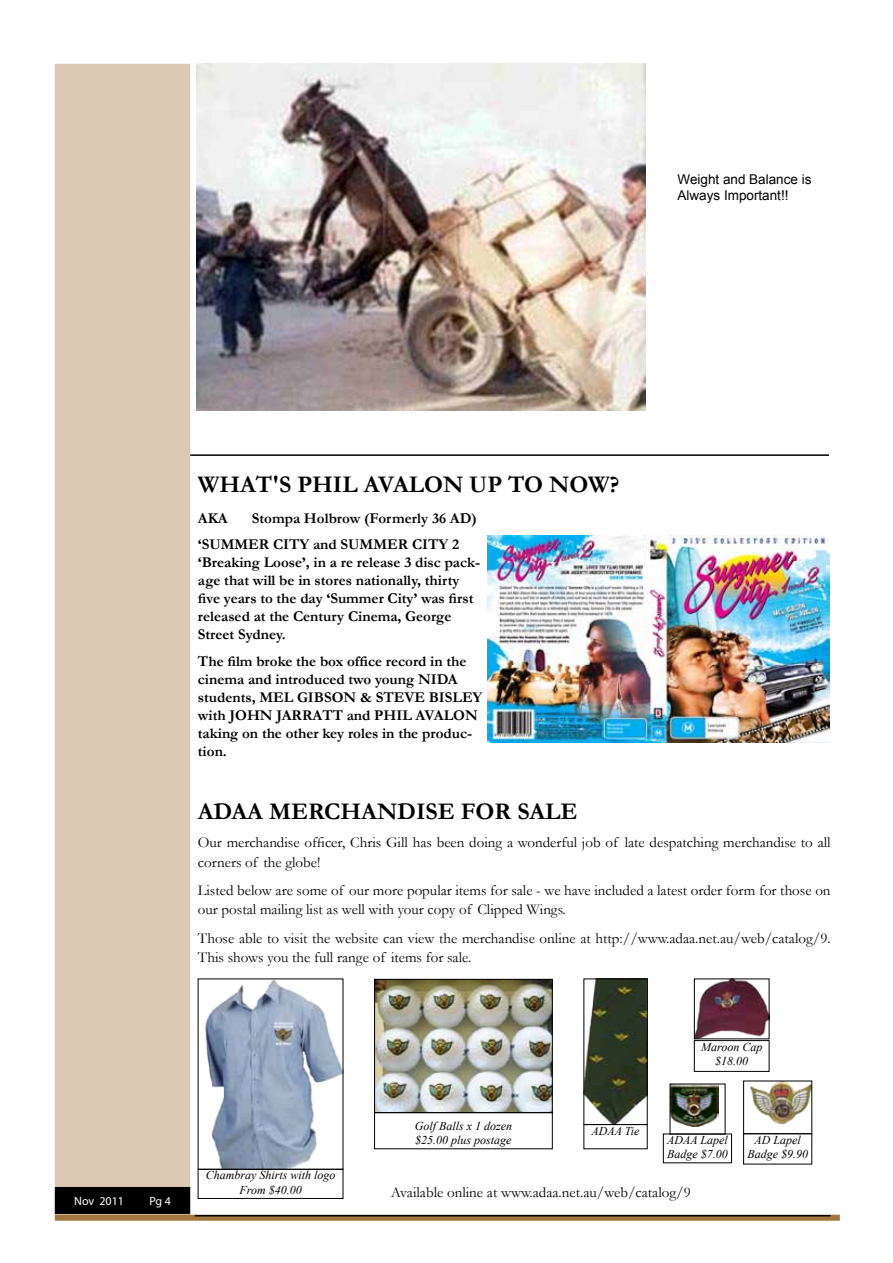
<style>
.page{position:relative;width:893px;height:1263px;background:#fff}
.page>*{position:absolute;margin:0;border:0;box-sizing:border-box;transform-origin:0 0}
.t1{font:700 24px "Garamond";color:#000}
.t2{font:15px/19.6px "Garamond";color:#000}
.t3{font:700 15px/18px "Garamond";color:#000}
.t4{font:13.5px/16.2px "Arial";color:#000}
.t5{font:italic 12px/14.4px "Times New Roman";color:#000;text-align:center}
.t6{font:12px "Myriad Pro";color:#fff}
</style>
<div class="page">
<div style="left:55px;top:64px;width:135px;height:1151px;background:#dbc9b4"></div>
<svg style="left:55px;top:1215px;width:785px;height:6px;background:#9a7442"></svg>
<div style="left:56px;top:1188px;width:133px;height:25px;background:#000"></div>
<div style="left:55px;top:1187px;width:135px;height:27px;border:2px solid #000"></div>
<img style="left:197px;top:64px;width:448px;height:347px">
<img style="left:487px;top:536px;width:342px;height:207px">
<hr style="left:190px;top:454px;width:639px;height:2px;background:#000">
<img style="left:205px;top:981px;width:136px;height:186px">
<div style="left:198px;top:1169px;width:145px;height:29px;border:1px solid #000"></div>
<img style="left:376px;top:981px;width:174px;height:130px">
<div style="left:374px;top:979px;width:178px;height:134px;border:1px solid #000"></div>
<div style="left:374px;top:1112px;width:178px;height:37px;border:1px solid #000"></div>
<img style="left:696px;top:981px;width:71px;height:56px">
<div style="left:694px;top:1040px;width:75px;height:31px;border:1px solid #000"></div>
<img style="left:751px;top:1083px;width:59px;height:40px">
<div style="left:743px;top:1133px;width:69px;height:31px;border:1px solid #000"></div>
<img style="left:672px;top:1086px;width:47px;height:40px">
<div style="left:663px;top:1134px;width:69px;height:29px;border:1px solid #000"></div>
<img style="left:586px;top:981px;width:59px;height:142px">
<div style="left:584px;top:979px;width:63px;height:146px;border:1px solid #000"></div>
<div style="left:584px;top:1124px;width:63px;height:25px;border:1px solid #000"></div>
<hr style="left:195px;top:1215px;width:636px;height:1px;background:#000">
<p class="t4" style="left:677px;top:171px;width:136px">Weight and Balance is<br>Always Important!!</p>
<h1 class="t1" style="left:198px;top:470px;width:423px">What's Phil Avalon up to now?</h1>
<p class="t3" style="left:198px;top:509px;width:12px">AKA</p>
<p class="t3" style="left:232px;top:509px;width:247px">Stompa Holbrow (Formerly 36 AD)</p>
<p class="t3" style="left:198px;top:535px;width:16px">‘SUMMER</p>
<p class="t3" style="left:273px;top:535px;width:10px">CITY</p>
<p class="t3" style="left:313px;top:535px;width:40px">and SUMMER</p>
<p class="t3" style="left:412px;top:535px;width:10px">CITY</p>
<p class="t3" style="left:198px;top:535px;width:284px;text-indent:254px">2 ‘Breaking Loose’, in a re release 3 disc pack&shy;age that will be in stores nationally, thirty five years to the day ‘Summer City’ was first released at the Century Cinema, George<br>Street Sydney.</p>
<p class="t3" style="left:198px;top:652px;width:286px">The film broke the box office record in the cinema and introduced two young NIDA students, MEL GIBSON &amp; STEVE BISLEY with JOHN</p>
<p class="t3" style="left:276px;top:706px;width:17px">JARRATT</p>
<p class="t3" style="left:198px;top:706px;width:276px;text-indent:149px">and PHIL AVALON taking on the other key roles in the produc&shy;tion.</p>
<h1 class="t1" style="left:198px;top:797px;width:18px">ADAA</h1>
<h1 class="t1" style="left:269px;top:797px;width:310px">Merchandise for Sale</h1>
<p class="t2" style="left:198px;top:832px;width:634px">Our merchandise officer, Chris Gill has been doing a wonderful job of late despatching merchandise to all corners of the globe!</p>
<p class="t2" style="left:198px;top:880px;width:634px">Listed below are some of our more popular items for sale - we have included a latest order form for those on our postal mailing list as well with your copy of Clipped Wings.</p>
<p class="t2" style="left:198px;top:928px;width:634px">Those able to visit the website can view the merchandise online at http://www.adaa.net.au/web/catalog/9.<br>This shows you the full range of items for sale.</p>
<p class="t6" style="left:74px;top:1193px;width:51px">Nov 2011</p>
<p class="t6" style="left:149px;top:1193px;width:23px">Pg 4</p>
<p class="t5" style="left:206px;top:1168px;width:131px">Chambray Shirts with logo<br>From $40.00</p>
<p class="t5" style="left:415px;top:1118px;width:99px;text-align:left">Golf Balls x 1 dozen $25.00 plus postage</p>
<p class="t5" style="left:591px;top:1123px;width:50px">ADAA Tie</p>
<p class="t5" style="left:701px;top:1039px;width:63px">Maroon Cap $18.00</p>
<p class="t5" style="left:667px;top:1132px;width:62px;text-align:left">ADAA Lapel<br>Badge $7.00</p>
<p class="t5" style="left:747px;top:1132px;width:62px">AD Lapel<br>Badge $9.90</p>
<p class="t2" style="left:391px;top:1182px;width:301px">Available online at www.adaa.net.au/web/catalog/9</p>
</div>
